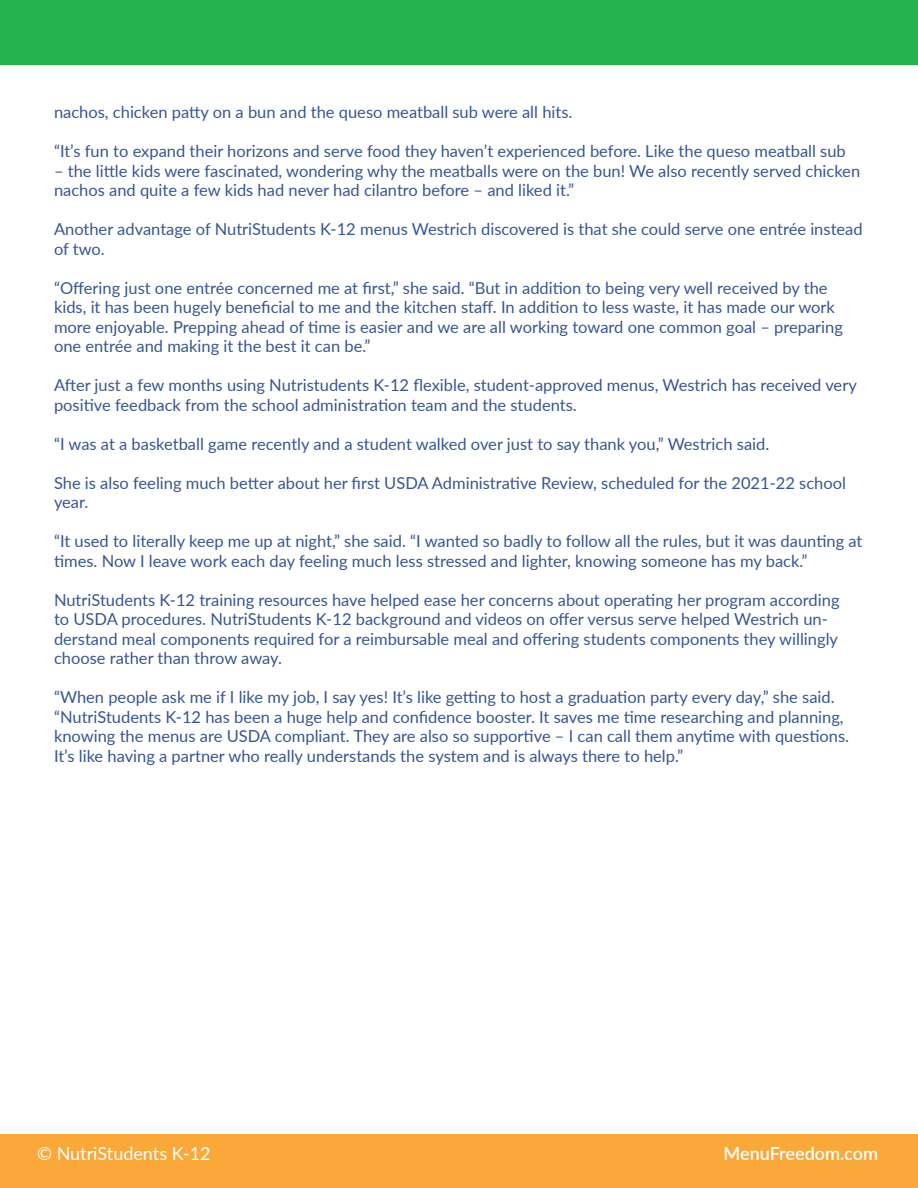
<style>
.page{position:relative;width:918px;height:1188px;background:#fff}
.page>*{position:absolute;margin:0;border:0;box-sizing:border-box;transform-origin:0 0}
.t1{font:18px "Lato";color:#fff}
.t2{font:600 18px "Lato";color:#fff}
.t3{font:16.5px/19.5px "Lato";color:#385591}
</style>
<div class="page">
<div style="left:0;top:1135px;width:918px;height:53px;background:#faa839"></div>
<div style="left:0;top:0;width:918px;height:65px;background:#23b24b"></div>
<p class="t3" style="left:54px;top:102px;width:520px">nachos, chicken patty on a bun and the queso meatball sub were all hits.</p>
<p class="t3" style="left:54px;top:141px;width:793px">“It’s fun to expand their horizons and serve food they haven’t experienced before. Like the queso meatball sub</p>
<p class="t3" style="left:54px;top:160px;width:808px">– the little kids were fascinated, wondering why the meatballs were on the bun! We also recently served chicken nachos and quite a few kids had never had cilantro before – and liked it.”</p>
<p class="t3" style="left:54px;top:219px;width:810px">Another advantage of NutriStudents K-12 menus Westrich discovered is that she could serve one entrée instead of two.</p>
<p class="t3" style="left:54px;top:277px;width:790px">“Offering just one entrée concerned me at first,” she said. “But in addition to being very well received by the kids, it has been hugely beneficial to me and the kitchen staff. In addition to less waste, it has made our work more enjoyable. Prepping ahead of time is easier and we are all working toward one common goal – preparing one entrée and making it the best it can be.”</p>
<p class="t3" style="left:54px;top:375px;width:804px">After just a few months using Nutristudents K-12 flexible, student-approved menus, Westrich has received very positive feedback from the school administration team and the students.</p>
<p class="t3" style="left:54px;top:433px;width:717px">“I was at a basketball game recently and a student walked over just to say thank you,” Westrich said.</p>
<p class="t3" style="left:54px;top:472px;width:794px">She is also feeling much better about her first USDA Administrative Review, scheduled for the 2021-22 school year.</p>
<p class="t3" style="left:54px;top:531px;width:810px">“It used to literally keep me up at night,” she said. “I wanted so badly to follow all the rules, but it was daunting at times. Now I leave work each day feeling much less stressed and lighter, knowing someone has my back.”</p>
<p class="t3" style="left:54px;top:589px;width:787px">NutriStudents K-12 training resources have helped ease her concerns about operating her program according to USDA procedures. NutriStudents K-12 background and videos on offer versus serve helped Westrich un&shy;derstand meal components required for a reimbursable meal and offering students components they willingly choose rather than throw away.</p>
<p class="t3" style="left:54px;top:687px;width:797px">“When people ask me if I like my job, I say yes! It’s like getting to host a graduation party every day,” she said. “NutriStudents K-12 has been a huge help and confidence booster. It saves me time researching and planning, knowing the menus are USDA compliant. They are also so supportive – I can call them anytime with questions.<br>It’s like having a partner who really understands the system and is always there to help.”</p>
<p class="t1" style="left:37px;top:1141px;width:175px">© NutriStudents K-12</p>
<p class="t2" style="left:724px;top:1141px;width:156px">MenuFreedom.com</p>
</div>
